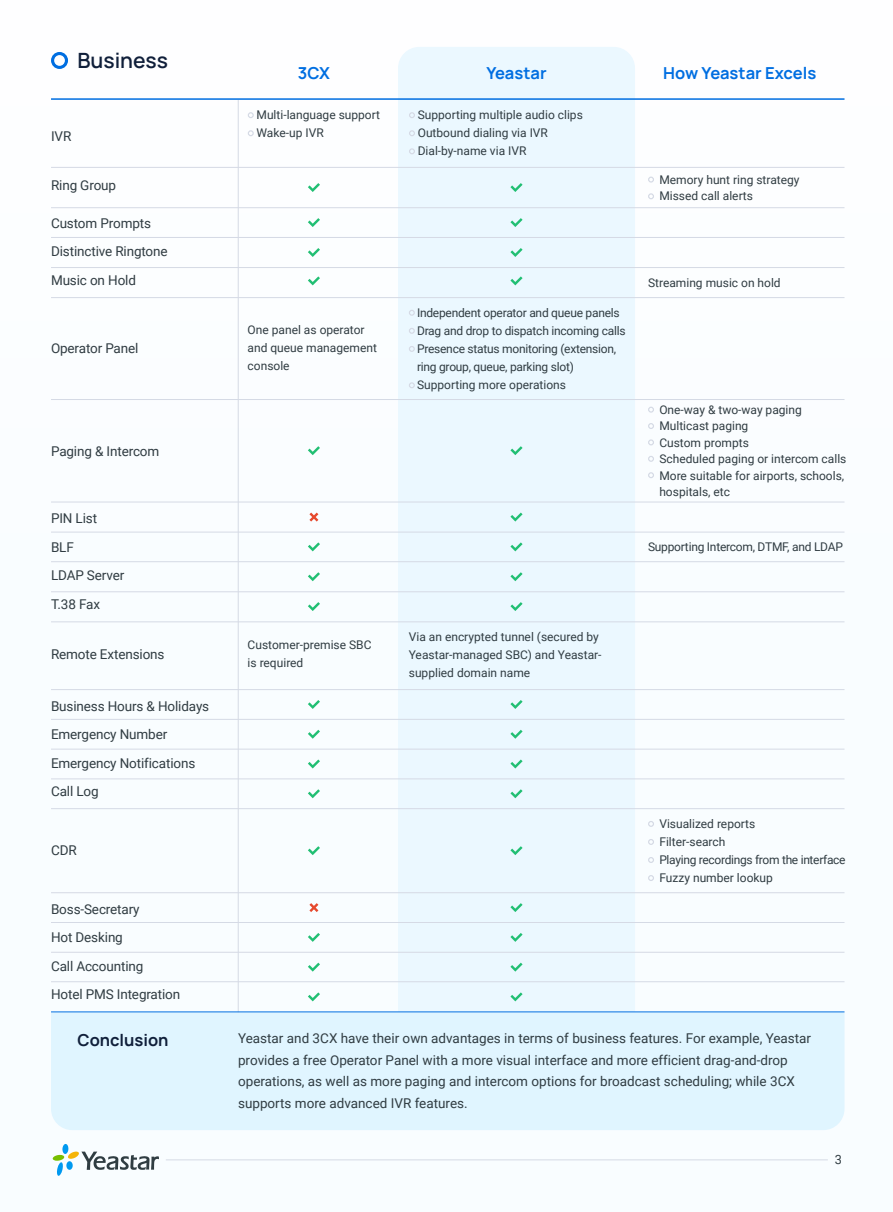
<style>
.page{position:relative;width:893px;height:1212px;background:#f5fcff}
.page>*{position:absolute;margin:0;border:0;box-sizing:border-box;transform-origin:0 0}
.三级标题{font:600 21px "Manrope";color:#101f3a}
.正文标题{font:700 16.5px "Manrope";color:#006ee1}
.正文标题-2{font:700 16.5px "Manrope";color:#101f3a}
.正文{font:13.5px/21.8px "Roboto";letter-spacing:-.01em;color:#303c42}
.t1{font:12.75px "Roboto";color:#303c42}
.小字{font:12px/18px "Roboto";color:#303c42}
.小字-2{font:12px/18px "Roboto";letter-spacing:-.02em;color:#303c42}
</style>
<div class="page">
<svg style="left:52px;top:1144px;width:107px;height:32px"></svg>
<hr style="left:166px;top:1159px;width:662px;height:1px;background:#d5dae5">
<div style="left:51px;top:1012px;width:793px;height:118px;background:#e0f5ff"></div>
<div style="left:398px;top:118px;width:237px;height:884px;background:#ebf8ff"></div>
<hr style="left:238px;top:100px;width:1px;height:912px;background:#d5dae5">
<hr style="left:51px;top:98px;width:793px;height:2px;background:#006ee1">
<svg style="left:248px;top:112px;width:6px;height:6px"></svg>
<svg style="left:248px;top:130px;width:6px;height:6px"></svg>
<svg style="left:409px;top:112px;width:6px;height:6px"></svg>
<svg style="left:409px;top:130px;width:6px;height:6px"></svg>
<svg style="left:409px;top:148px;width:6px;height:6px"></svg>
<svg style="left:409px;top:310px;width:6px;height:6px"></svg>
<svg style="left:409px;top:328px;width:6px;height:6px"></svg>
<svg style="left:409px;top:346px;width:6px;height:6px"></svg>
<svg style="left:648px;top:821px;width:6px;height:6px"></svg>
<svg style="left:648px;top:839px;width:6px;height:6px"></svg>
<svg style="left:648px;top:857px;width:6px;height:6px"></svg>
<svg style="left:648px;top:875px;width:6px;height:6px"></svg>
<svg style="left:648px;top:407px;width:6px;height:6px"></svg>
<svg style="left:648px;top:423px;width:6px;height:6px"></svg>
<svg style="left:648px;top:439px;width:6px;height:6px"></svg>
<svg style="left:648px;top:456px;width:6px;height:6px"></svg>
<svg style="left:648px;top:472px;width:6px;height:6px"></svg>
<svg style="left:648px;top:177px;width:6px;height:6px"></svg>
<svg style="left:648px;top:193px;width:6px;height:6px"></svg>
<hr style="left:51px;top:207px;width:793px;height:1px;background:#d5dae5">
<hr style="left:51px;top:167px;width:793px;height:1px;background:#d5dae5">
<hr style="left:51px;top:237px;width:793px;height:1px;background:#d5dae5">
<hr style="left:51px;top:267px;width:793px;height:1px;background:#d5dae5">
<hr style="left:51px;top:297px;width:793px;height:1px;background:#d5dae5">
<hr style="left:51px;top:1011px;width:793px;height:1px;background:#006ee1">
<hr style="left:51px;top:532px;width:793px;height:1px;background:#d5dae5">
<hr style="left:51px;top:502px;width:793px;height:1px;background:#d5dae5">
<hr style="left:51px;top:561px;width:793px;height:1px;background:#d5dae5">
<hr style="left:51px;top:591px;width:793px;height:1px;background:#d5dae5">
<hr style="left:51px;top:622px;width:793px;height:1px;background:#d5dae5">
<hr style="left:51px;top:689px;width:793px;height:1px;background:#d5dae5">
<hr style="left:51px;top:719px;width:793px;height:1px;background:#d5dae5">
<hr style="left:51px;top:749px;width:793px;height:1px;background:#d5dae5">
<hr style="left:51px;top:779px;width:793px;height:1px;background:#d5dae5">
<hr style="left:51px;top:808px;width:793px;height:1px;background:#d5dae5">
<hr style="left:51px;top:892px;width:793px;height:1px;background:#d5dae5">
<hr style="left:51px;top:922px;width:793px;height:1px;background:#d5dae5">
<hr style="left:51px;top:952px;width:793px;height:1px;background:#d5dae5">
<hr style="left:51px;top:981px;width:793px;height:1px;background:#d5dae5">
<hr style="left:51px;top:399px;width:793px;height:1px;background:#d5dae5">
<svg style="left:308px;top:183px;width:12px;height:9px"></svg>
<svg style="left:308px;top:218px;width:12px;height:9px"></svg>
<svg style="left:308px;top:248px;width:12px;height:9px"></svg>
<svg style="left:308px;top:276px;width:12px;height:9px"></svg>
<svg style="left:308px;top:446px;width:12px;height:9px"></svg>
<svg style="left:308px;top:542px;width:12px;height:9px"></svg>
<svg style="left:308px;top:572px;width:12px;height:9px"></svg>
<svg style="left:308px;top:602px;width:12px;height:9px"></svg>
<svg style="left:308px;top:700px;width:12px;height:9px"></svg>
<svg style="left:308px;top:730px;width:12px;height:9px"></svg>
<svg style="left:308px;top:759px;width:12px;height:9px"></svg>
<svg style="left:308px;top:789px;width:12px;height:9px"></svg>
<svg style="left:308px;top:846px;width:12px;height:9px"></svg>
<svg style="left:308px;top:933px;width:12px;height:9px"></svg>
<svg style="left:308px;top:963px;width:12px;height:8px"></svg>
<svg style="left:308px;top:992px;width:12px;height:9px"></svg>
<svg style="left:309px;top:512px;width:9px;height:9px"></svg>
<svg style="left:309px;top:903px;width:9px;height:9px"></svg>
<svg style="left:51px;top:52px;width:17px;height:17px"></svg>
<svg style="left:409px;top:382px;width:6px;height:6px"></svg>
<svg style="left:510px;top:183px;width:13px;height:9px"></svg>
<svg style="left:510px;top:218px;width:13px;height:9px"></svg>
<svg style="left:510px;top:248px;width:13px;height:9px"></svg>
<svg style="left:510px;top:276px;width:13px;height:9px"></svg>
<svg style="left:510px;top:446px;width:13px;height:9px"></svg>
<svg style="left:510px;top:512px;width:13px;height:9px"></svg>
<svg style="left:510px;top:542px;width:13px;height:9px"></svg>
<svg style="left:510px;top:572px;width:13px;height:9px"></svg>
<svg style="left:510px;top:602px;width:13px;height:9px"></svg>
<svg style="left:510px;top:700px;width:13px;height:9px"></svg>
<svg style="left:510px;top:730px;width:13px;height:9px"></svg>
<svg style="left:510px;top:759px;width:13px;height:9px"></svg>
<svg style="left:510px;top:789px;width:13px;height:9px"></svg>
<svg style="left:510px;top:846px;width:13px;height:9px"></svg>
<svg style="left:510px;top:903px;width:13px;height:9px"></svg>
<svg style="left:510px;top:933px;width:13px;height:9px"></svg>
<svg style="left:510px;top:963px;width:13px;height:8px"></svg>
<svg style="left:510px;top:992px;width:13px;height:9px"></svg>
<p class="三级标题" style="left:77px;top:46px;width:92px">Business</p>
<p class="正文" style="left:51px;top:125px;width:22px">IVR</p>
<p class="正文" style="left:51px;top:174px;width:67px">Ring Group</p>
<p class="正文" style="left:51px;top:211px;width:102px">Custom Prompts</p>
<p class="正文" style="left:51px;top:240px;width:118px">Distinctive Ringtone</p>
<p class="正文" style="left:51px;top:268px;width:86px">Music on Hold</p>
<p class="正文" style="left:51px;top:336px;width:89px">Operator Panel</p>
<p class="正文" style="left:51px;top:440px;width:110px">Paging &amp; Intercom</p>
<p class="正文" style="left:51px;top:507px;width:48px">PIN List</p>
<p class="正文" style="left:51px;top:536px;width:24px">BLF</p>
<p class="正文" style="left:51px;top:564px;width:75px">LDAP Server</p>
<p class="正文" style="left:51px;top:593px;width:51px">T.38 Fax</p>
<p class="正文" style="left:51px;top:643px;width:115px">Remote Extensions</p>
<p class="正文" style="left:51px;top:695px;width:160px">Business Hours &amp; Holidays</p>
<p class="正文" style="left:51px;top:723px;width:118px">Emergency Number</p>
<p class="正文" style="left:51px;top:752px;width:146px">Emergency Notifications</p>
<p class="正文" style="left:51px;top:780px;width:49px">Call Log</p>
<p class="正文" style="left:51px;top:838px;width:27px">CDR</p>
<p class="正文" style="left:51px;top:897px;width:90px">Boss-Secretary</p>
<p class="正文" style="left:51px;top:926px;width:73px">Hot Desking</p>
<p class="正文" style="left:51px;top:954px;width:94px">Call Accounting</p>
<p class="正文" style="left:51px;top:983px;width:131px">Hotel PMS Integration</p>
<p class="正文标题" style="left:298px;top:62px;width:34px">3CX</p>
<p class="正文标题" style="left:486px;top:62px;width:62px">Yeastar</p>
<p class="正文标题" style="left:663px;top:62px;width:155px">How Yeastar Excels</p>
<p class="小字" style="left:257px;top:106px;width:125px">Multi-language support</p>
<p class="小字" style="left:257px;top:124px;width:69px">Wake-up IVR</p>
<p class="小字" style="left:418px;top:106px;width:167px">Supporting multiple audio clips</p>
<p class="小字" style="left:418px;top:124px;width:132px">Outbound dialing via IVR<br>Dial-by-name via IVR</p>
<p class="小字" style="left:659px;top:170px;width:142px">Memory hunt ring strategy</p>
<p class="小字" style="left:659px;top:186px;width:95px">Missed call alerts</p>
<p class="小字" style="left:248px;top:320px;width:131px">One panel as operator and queue management console</p>
<p class="小字" style="left:248px;top:636px;width:125px">Customer-premise SBC is required</p>
<p class="小字-2" style="left:417px;top:303px;width:210px">Independent operator and queue panels Drag and drop to dispatch incoming calls Presence status monitoring (extension, ring group, queue, parking slot)<br>Supporting more operations</p>
<p class="小字" style="left:648px;top:273px;width:134px">Streaming music on hold</p>
<p class="小字" style="left:659px;top:401px;width:189px;line-height:16.5px">One-way &amp; two-way paging<br>Multicast paging<br>Custom prompts<br>Scheduled paging or intercom calls<br>More suitable for airports, schools, hospitals, etc</p>
<p class="小字-2" style="left:648px;top:537px;width:196px">Supporting Intercom, DTMF, and LDAP</p>
<p class="小字" style="left:409px;top:627px;width:194px">Via an encrypted tunnel (secured by<br>Yeastar-managed SBC) and Yeastar&shy;supplied domain name</p>
<p class="小字" style="left:659px;top:814px;width:188px">Visualized reports<br>Filter-search<br>Playing recordings from the interface<br>Fuzzy number lookup</p>
<p class="正文标题-2" style="left:78px;top:1028px;width:93px">Conclusion</p>
<p class="正文" style="left:238px;top:1027px;width:575px">Yeastar and 3CX have their own advantages in terms of business features. For example, Yeastar provides a free Operator Panel with a more visual interface and more efficient drag-and-drop operations, as well as more paging and intercom options for broadcast scheduling; while 3CX supports more advanced IVR features.</p>
<p class="t1" style="left:835px;top:1151px;width:9px">3</p>
</div>
